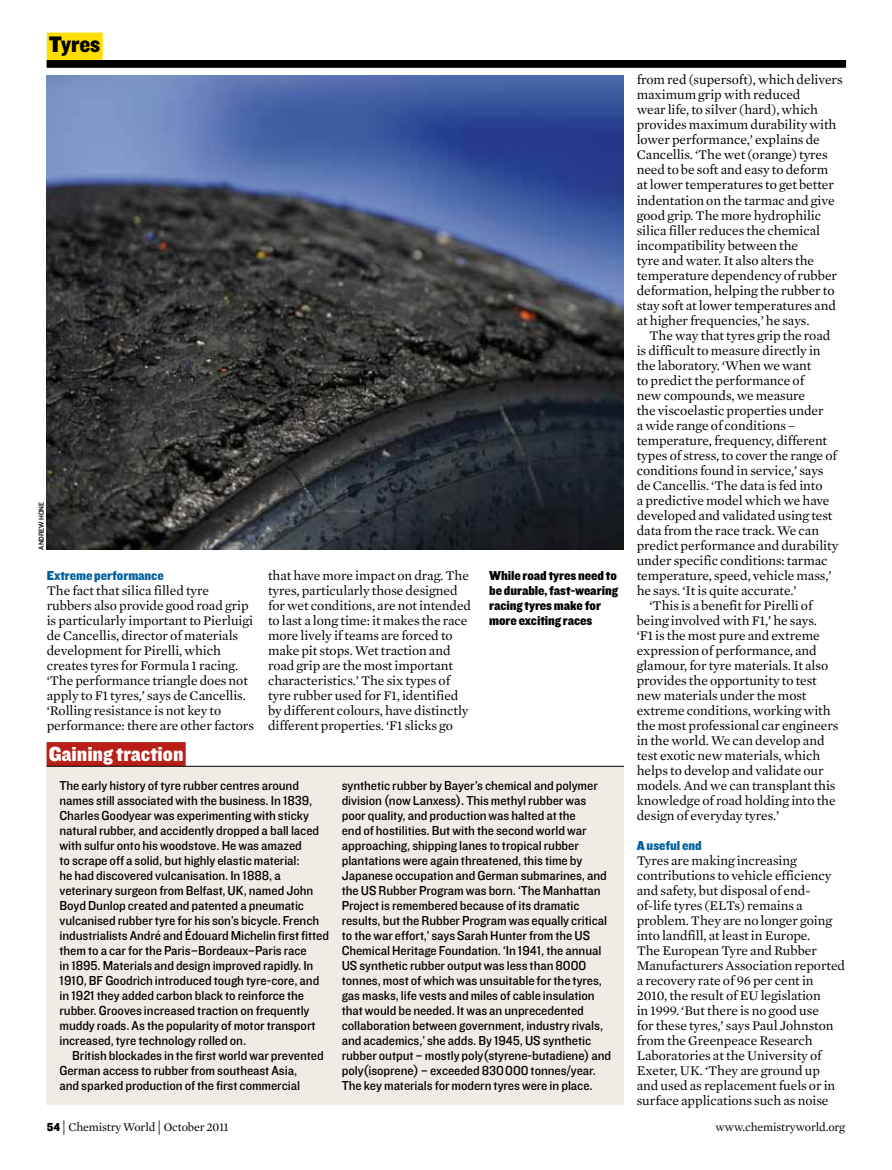
<style>
.page{position:relative;width:892px;height:1170px;background:#fff}
.page>*{position:absolute;margin:0;border:0;box-sizing:border-box;transform-origin:0 0}
.t1{font:23.25px "Knockout HTF71 Full Middlewt";letter-spacing:-.015em;color:#000}
.t2{font:21px "Knockout HTF71 Full Middlewt";color:#fff}
.t3{font:13.5px/15px "Mercury News HTF1 Roman";letter-spacing:-.005em;color:#000}
.t4{font:13.5px/15px "Knockout HTF31 Junior Middle";letter-spacing:-.005em;color:#000}
.t5{font:13.5px/15px "Knockout HTF71 Full Middlewt";letter-spacing:-.005em;color:#000}
.t6{font:13.5px "Knockout HTF71 Full Middlewt";letter-spacing:-.005em;color:#00609e}
.t7{font:12px "Mercury News HTF1 Roman";letter-spacing:-.01em;color:#000}
.t8{font:7.5px "Knockout HTF31 Junior Middle";letter-spacing:-.005em;color:#000}
.s1{font-family:"Knockout HTF71 Full Middlewt"}
.s2{font-size:15px}
</style>
<div class="page">
<div style="left:47px;top:33px;width:56px;height:27px;background:#fd0"></div>
<div style="left:47px;top:60px;width:798px;height:8px;background:#000"></div>
<div style="left:47px;top:766px;width:577px;height:338px;background:#f0ece5"></div>
<div style="left:47px;top:742px;width:139px;height:24px;background:#b91f17"></div>
<hr style="left:47px;top:766px;width:577px;height:1px;background:#000">
<img style="left:47px;top:75px;width:577px;height:474px">
<h1 class="t1" style="left:49px;top:32px;width:53px">Tyres</h1>
<p class="t8" style="left:37px;top:549px;width:49px;rotate:-90deg">ANDREW HONE</p>
<p class="t6" style="left:47px;top:568px;width:119px">Extreme performance</p>
<p class="t3" style="left:47px;top:582px;width:209px">The fact that silica filled tyre rubbers also provide good road grip is particularly important to Pierluigi de Cancellis, director of materials development for Pirelli, which creates tyres for Formula 1 racing. ‘The performance triangle does not apply to F1 tyres,’ says de Cancellis. ‘Rolling resistance is not key to performance: there are other factors</p>
<h2 class="t2" style="left:49px;top:742px;width:136px">Gaining traction</h2>
<p class="t3" style="left:268px;top:567px;width:205px">that have more impact on drag. The tyres, particularly those designed for wet conditions, are not intended to last a long time: it makes the race more lively if teams are forced to make pit stops. Wet traction and road grip are the most important characteristics.’ The six types of tyre rubber used for F1, identified by different colours, have distinctly different properties. ‘F1 slicks go</p>
<p class="t5" style="left:489px;top:568px;width:130px">While road tyres need to be durable, fast-wearing racing tyres make for more exciting races</p>
<p class="t4" style="left:60px;top:778px;width:271px">The early history of tyre rubber centres around names still associated with the business. In 1839, Charles Goodyear was experimenting with sticky natural rubber, and accidently dropped a ball laced with sulfur onto his woodstove. He was amazed<br>to scrape off a solid, but highly elastic material:<br>he had discovered vulcanisation. In 1888, a veterinary surgeon from Belfast, UK, named John Boyd Dunlop created and patented a pneumatic vulcanised rubber tyre for his son’s bicycle. French industrialists André and Édouard Michelin first fitted them to a car for the Paris–Bordeaux–Paris race<br>in 1895. Materials and design improved rapidly. In 1910, BF Goodrich introduced tough tyre-core, and in 1921 they added carbon black to reinforce the rubber. Grooves increased traction on frequently muddy roads. As the popularity of motor transport increased, tyre technology rolled on.</p>
<p class="t4" style="left:60px;top:1048px;width:266px;text-indent:13px">British blockades in the first world war prevented<br>German access to rubber from southeast Asia,<br>and sparked production of the first commercial</p>
<p class="t4" style="left:342px;top:778px;width:271px">synthetic rubber by Bayer’s chemical and polymer division (now Lanxess). This methyl rubber was poor quality, and production was halted at the<br>end of hostilities. But with the second world war approaching, shipping lanes to tropical rubber plantations were again threatened, this time by Japanese occupation and German submarines, and the US Rubber Program was born. ‘The Manhattan Project is remembered because of its dramatic results, but the Rubber Program was equally critical to the war effort,’ says Sarah Hunter from the US Chemical Heritage Foundation. ‘In 1941, the annual US synthetic rubber output was less than 8000 tonnes, most of which was unsuitable for the tyres, gas masks, life vests and miles of cable insulation that would be needed. It was an unprecedented collaboration between government, industry rivals, and academics,’ she adds. By 1945, US synthetic rubber output – mostly poly(styrene-butadiene) and poly(isoprene) – exceeded 830000 tonnes/year.<br>The key materials for modern tyres were in place.</p>
<p class="t3" style="left:637px;top:72px;width:207px">from red (supersoft), which delivers maximum grip with reduced<br>wear life, to silver (hard), which provides maximum durability with lower performance,’ explains de Cancellis. ‘The wet (orange) tyres need to be soft and easy to deform<br>at lower temperatures to get better indentation on the tarmac and give good grip. The more hydrophilic silica filler reduces the chemical incompatibility between the<br>tyre and water. It also alters the temperature dependency of rubber deformation, helping the rubber to stay soft at lower temperatures and at higher frequencies,’ he says.</p>
<p class="t3" style="left:649px;top:327px;width:182px">The way that tyres grip the road</p>
<p class="t3" style="left:637px;top:342px;width:185px">is difficult to measure directly in</p>
<p class="t3" style="left:637px;top:357px;width:176px">the laboratory. ‘When we want</p>
<p class="t3" style="left:637px;top:372px;width:169px">to predict the performance of</p>
<p class="t3" style="left:637px;top:387px;width:170px">new compounds, we measure</p>
<p class="t3" style="left:637px;top:402px;width:188px">the viscoelastic properties under</p>
<p class="t3" style="left:637px;top:417px;width:160px">a wide range of conditions –</p>
<p class="t3" style="left:637px;top:432px;width:192px">temperature, frequency, different</p>
<p class="t3" style="left:637px;top:447px;width:202px">types of stress, to cover the range of</p>
<p class="t3" style="left:637px;top:462px;width:188px">conditions found in service,’ says</p>
<p class="t3" style="left:637px;top:477px;width:187px">de Cancellis. ‘The data is fed into</p>
<p class="t3" style="left:637px;top:492px;width:194px">a predictive model which we have</p>
<p class="t3" style="left:637px;top:507px;width:197px">developed and validated using test</p>
<p class="t3" style="left:637px;top:522px;width:184px">data from the race track. We can</p>
<p class="t3" style="left:637px;top:537px;width:203px">predict performance and durability</p>
<p class="t3" style="left:637px;top:552px;width:192px">under specific conditions: tarmac</p>
<p class="t3" style="left:637px;top:567px;width:196px">temperature, speed, vehicle mass,’</p>
<p class="t3" style="left:637px;top:582px;width:161px">he says. ‘It is quite accurate.’</p>
<p class="t3" style="left:649px;top:597px;width:165px">‘This is a benefit for Pirelli of</p>
<p class="t3" style="left:637px;top:612px;width:182px">being involved with F1,’ he says.</p>
<p class="t3" style="left:637px;top:627px;width:184px">‘F1 is the most pure and extreme</p>
<p class="t3" style="left:637px;top:642px;width:182px">expression of performance, and</p>
<p class="t3" style="left:637px;top:657px;width:193px">glamour, for tyre materials. It also</p>
<p class="t3" style="left:637px;top:672px;width:182px">provides the opportunity to test</p>
<p class="t3" style="left:637px;top:687px;width:171px">new materials under the most</p>
<p class="t3" style="left:637px;top:702px;width:195px">extreme conditions, working with</p>
<p class="t3" style="left:637px;top:717px;width:203px">the most professional car engineers</p>
<p class="t3" style="left:637px;top:732px;width:189px">in the world. We can develop and</p>
<p class="t3" style="left:637px;top:747px;width:185px">test exotic new materials, which</p>
<p class="t3" style="left:637px;top:762px;width:189px">helps to develop and validate our</p>
<p class="t3" style="left:637px;top:777px;width:200px">models. And we can transplant this</p>
<p class="t3" style="left:637px;top:792px;width:200px">knowledge of road holding into the</p>
<p class="t3" style="left:637px;top:807px;width:144px">design of everyday tyres.’</p>
<p class="t6" style="left:637px;top:838px;width:67px">A useful end</p>
<p class="t3" style="left:637px;top:852px;width:210px">Tyres are making increasing contributions to vehicle efficiency and safety, but disposal of end&shy;of-life tyres (ELTs) remains a problem. They are no longer going into landfill, at least in Europe.<br>The European Tyre and Rubber<br>Manufacturers Association reported a recovery rate of 96 per cent in<br>2010, the result of EU legislation<br>in 1999. ‘But there is no good use<br>for these tyres,’ says Paul Johnston from the Greenpeace Research<br>Laboratories at the University of<br>Exeter, UK. ‘They are ground up<br>and used as replacement fuels or in surface applications such as noise</p>
<p class="t7" style="left:47px;top:1119px;width:183px"><span class="s1">54</span><span class="s2">|</span> Chemistry World <span class="s2">|</span> October 2011</p>
<p class="t7" style="left:716px;top:1120px;width:131px">www.chemistryworld.org</p>
</div>
